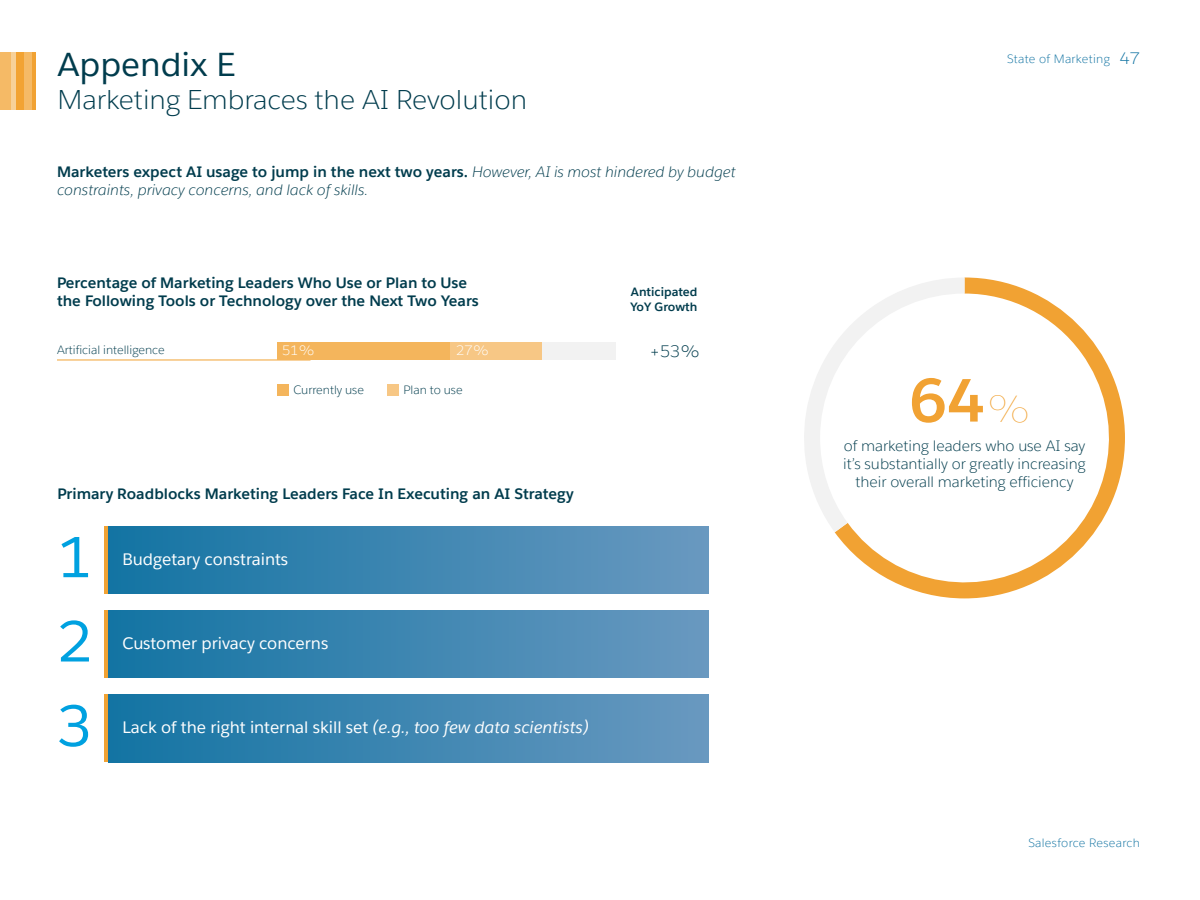
<style>
.page{position:relative;width:1200px;height:900px;background:#fff}
.page>*{position:absolute;margin:0;border:0;box-sizing:border-box;transform-origin:0 0}
.t1{font:700 60px "Salesforce Sans";color:#f1a233}
.t2{font:56.85px "Salesforce Sans";color:#00a1e0}
.t3{font:33px "Salesforce Sans";color:#003c4d}
.t4{font:300 27px "Salesforce Sans";color:#003c4d}
.t5{font:16.5px "Salesforce Sans";color:#fff}
.t6{font:300 16.5px "Salesforce Sans";color:#003c4d}
.t7{font:300 16.5px "Salesforce Sans";color:#1374a3}
.t8{font:700 15px/18px "Salesforce Sans";color:#003c4d}
.t9{font:italic 300 15px/18px "Salesforce Sans";color:#003c4d}
.t10{font:300 15px/18px "Salesforce Sans";color:#003c4d;text-align:center}
.t11{font:300 13.5px "Salesforce Sans";color:#fff}
.t12{font:300 12px "Salesforce Sans";color:#003c4d}
.t13{font:300 12px "Salesforce Sans";letter-spacing:.025em;color:#1374a3}
.t14{font:700 12px/15px "Salesforce Sans";color:#003c4d}
.s1{font-weight:700;font-style:normal}
.s2{font-weight:100;font-size:37.5px}
.s3{font-style:italic}
</style>
<div class="page">
<hr style="left:32px;top:52px;width:4px;height:58px;background:#f1a233">
<div style="left:16px;top:52px;width:8px;height:58px;background:#f2a333"></div>
<div style="left:10px;top:52px;width:6px;height:58px;background:#f7d199"></div>
<div style="left:24px;top:52px;width:8px;height:58px;background:#f5ba66"></div>
<div style="left:0;top:52px;width:10px;height:58px;background:#f5ba66"></div>
<hr style="left:104px;top:526px;width:4px;height:68px;background:#f1a233">
<div style="left:108px;top:526px;width:600px;height:68px;background:linear-gradient(to right,#1374a3,#6999c0)"></div>
<hr style="left:104px;top:610px;width:4px;height:68px;background:#f1a233">
<div style="left:108px;top:610px;width:600px;height:68px;background:linear-gradient(to right,#1374a3,#6999c0)"></div>
<hr style="left:104px;top:695px;width:4px;height:67px;background:#f1a233">
<div style="left:108px;top:695px;width:600px;height:67px;background:linear-gradient(to right,#1374a3,#6999c0)"></div>
<hr style="left:57px;top:360px;width:253px;height:1px;background:#f1a233">
<div style="left:278px;top:342px;width:338px;height:18px;background:#f2f2f2"></div>
<div style="left:278px;top:342px;width:172px;height:18px;background:#f4b55c"></div>
<div style="left:450px;top:342px;width:92px;height:18px;background:#f7c785"></div>
<div style="left:278px;top:384px;width:11px;height:11px;background:#f4b55c"></div>
<div style="left:387px;top:384px;width:12px;height:11px;background:#f7c785"></div>
<svg style="left:835px;top:278px;width:290px;height:321px"></svg>
<svg style="left:804px;top:277px;width:161px;height:255px"></svg>
<h3 class="t3" style="left:57px;top:44px;width:180px">Appendix E</h3>
<h3 class="t4" style="left:57px;top:83px;width:471px">Marketing Embraces the AI Revolution</h3>
<p class="t9" style="left:57px;top:163px;width:680px"><span class="s1">Marketers expect AI usage to jump in the next two years.</span> However, AI is most hindered by budget constraints, privacy concerns, and lack of skills.</p>
<p class="t13" style="left:1007px;top:51px;width:104px">State of Marketing</p>
<p class="t7" style="left:1120px;top:48px;width:22px">47</p>
<p class="t8" style="left:57px;top:274px;width:423px">Percentage of Marketing Leaders Who Use or Plan to Use the Following Tools or Technology over the Next Two Years</p>
<p class="t14" style="left:630px;top:284px;width:69px">Anticipated<br>YoY Growth</p>
<p class="t12" style="left:57px;top:342px;width:109px">Artificial intelligence</p>
<p class="t11" style="left:282px;top:342px;width:34px">51%</p>
<p class="t11" style="left:456px;top:342px;width:34px">27%</p>
<p class="t6" style="left:650px;top:341px;width:52px">+53%</p>
<p class="t12" style="left:293px;top:382px;width:72px">Currently use</p>
<p class="t12" style="left:403px;top:382px;width:61px">Plan to use</p>
<h1 class="t1" style="left:910px;top:362px;width:124px">64<span class="s2">%</span></h1>
<p class="t10" style="left:843px;top:436px;width:244px">of marketing leaders who use AI say it’s substantially or greatly increasing their overall marketing efficiency</p>
<p class="t8" style="left:57px;top:485px;width:518px">Primary Roadblocks Marketing Leaders Face In Executing an AI Strategy</p>
<h2 class="t2" style="left:57px;top:522px;width:36px">1</h2>
<h2 class="t2" style="left:57px;top:606px;width:36px">2</h2>
<h2 class="t2" style="left:57px;top:690px;width:36px">3</h2>
<p class="t5" style="left:123px;top:549px;width:167px">Budgetary constraints</p>
<p class="t5" style="left:123px;top:633px;width:207px">Customer privacy concerns</p>
<p class="t5" style="left:123px;top:717px;width:468px">Lack of the right internal skill set <span class="s3">(e.g., too few data scientists)</span></p>
<p class="t13" style="left:1028px;top:836px;width:113px">Salesforce Research</p>
</div>
